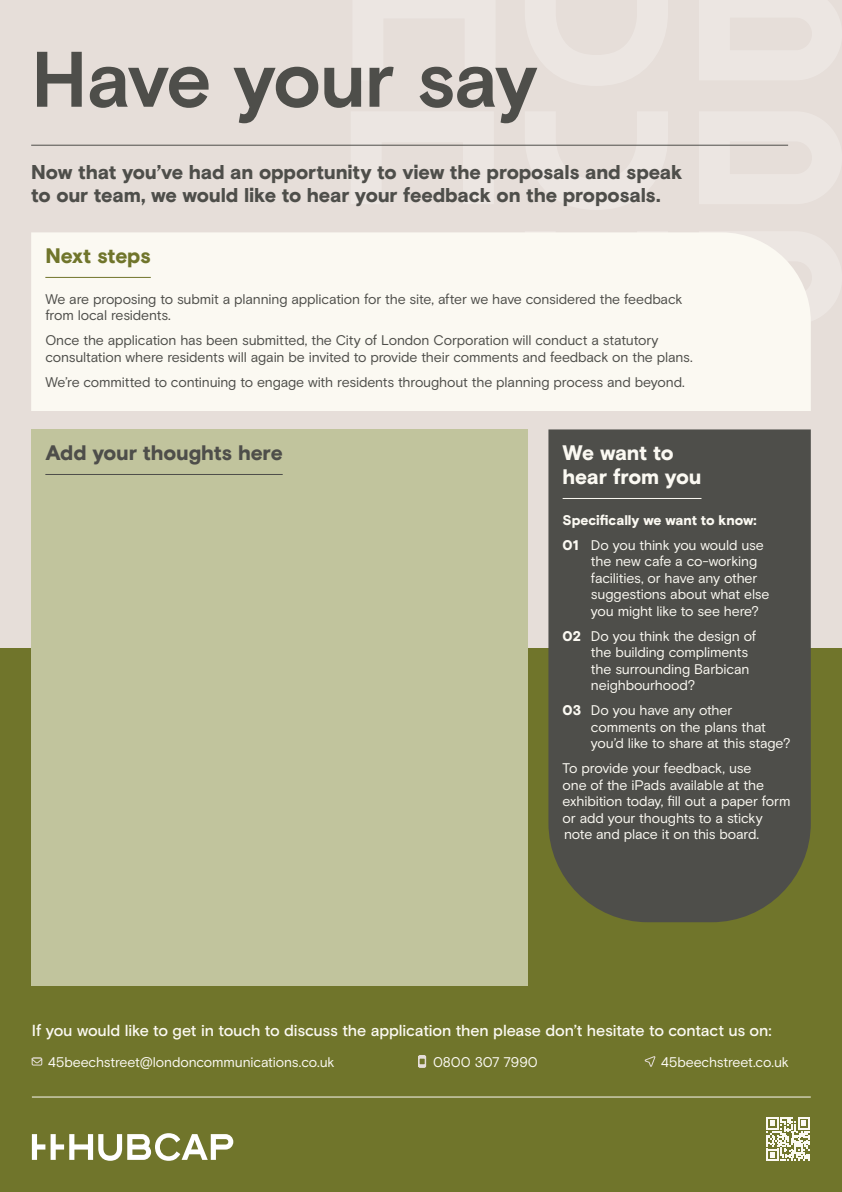
<style>
.page{position:relative;width:842px;height:1192px;background:#e6ded9}
.page>*{position:absolute;margin:0;border:0;box-sizing:border-box;transform-origin:0 0}
.title{font:700 78.5px "Basis Grotesque Arabic Pro";letter-spacing:-.03em;color:#4e4e4a}
.subheading{font:900 21px/24px "Basis Grotesque Arabic Pro";letter-spacing:-.015em;color:#fbf9f2}
.subheading-2{font:900 21px "Basis Grotesque Arabic Pro";letter-spacing:-.01em;color:#4e4e4a}
.subheading-3{font:900 21px "Basis Grotesque Arabic Pro";letter-spacing:-.01em;color:#70752b}
.sub{font:900 20px/23px "Basis Grotesque Arabic Pro";letter-spacing:-.01em;color:#4e4e4a}
.sub-2{font:500 16px "Basis Grotesque Pro";letter-spacing:-.01em;color:#fbf9f2}
.body_copy{font:14px/16.5px "Basis Grotesque Pro";letter-spacing:-.01em;color:#fbf9f2}
.body_copy-2{font:14px/16.5px "Basis Grotesque Pro";letter-spacing:-.01em;color:#4e4e4a}
.body_copy-3{font:900 14px "Basis Grotesque Arabic Pro";letter-spacing:-.01em;color:#fbf9f2}
.s1{font-family:"Basis Grotesque Arabic Pro";font-weight:900}
</style>
<div class="page">
<svg style="left:351px;top:144px;width:143px;height:1px"></svg>
<svg style="left:525px;top:144px;width:143px;height:1px"></svg>
<svg style="left:699px;top:144px;width:90px;height:2px"></svg>
<div style="left:0;top:648px;width:842px;height:544px;background:#70752b"></div>
<svg style="left:766px;top:1117px;width:44px;height:44px"></svg>
<svg style="left:32px;top:1133px;width:201px;height:28px"></svg>
<hr style="left:31px;top:145px;width:757px;height:1px;background:#4e4e4a">
<div style="left:31px;top:429px;width:496px;height:557px;background:#c1c49d"></div>
<div style="left:31px;top:232px;width:780px;height:179px;background:#fbf9f2"></div>
<hr style="left:45px;top:277px;width:106px;height:1px;background:#70752b">
<div style="left:548px;top:429px;width:263px;height:493px;background:#4e4e4a"></div>
<hr style="left:563px;top:498px;width:138px;height:1px;background:#fbf9f2">
<svg style="left:31px;top:1057px;width:11px;height:9px"></svg>
<svg style="left:645px;top:1056px;width:10px;height:11px"></svg>
<svg style="left:418px;top:1056px;width:8px;height:11px"></svg>
<hr style="left:32px;top:1097px;width:779px;height:1px;background:#fbf9f2">
<hr style="left:45px;top:474px;width:238px;height:1px;background:#4e4e4a">
<p class="title" style="left:31px;top:33px;width:508px">Have your say</p>
<p class="sub" style="left:31px;top:163px;width:653px">Now that you’ve had an opportunity to view the proposals and speak to our team, we would like to hear your feedback on the proposals.</p>
<p class="subheading-3" style="left:45px;top:243px;width:107px">Next steps</p>
<p class="body_copy-2" style="left:45px;top:291px;width:639px">We are proposing to submit a planning application for the site, after we have considered the feedback from local residents.</p>
<p class="body_copy-2" style="left:45px;top:332px;width:649px">Once the application has been submitted, the City of London Corporation will conduct a statutory consultation where residents will again be invited to provide their comments and feedback on the plans.</p>
<p class="body_copy-2" style="left:45px;top:374px;width:641px">We’re committed to continuing to engage with residents throughout the planning process and beyond.</p>
<p class="subheading-2" style="left:45px;top:440px;width:239px">Add your thoughts here</p>
<p class="subheading" style="left:563px;top:443px;width:140px">We want to hear from you</p>
<p class="body_copy-3" style="left:563px;top:511px;width:196px">Specifically we want to know:</p>
<p class="body_copy" style="left:591px;top:537px;width:180px;text-indent:-28px"><span class="s1">01</span> Do you think you would use the new cafe a co-working facilities, or have any other suggestions about what else you might like to see here?</p>
<p class="body_copy" style="left:591px;top:628px;width:167px;text-indent:-28px"><span class="s1">02</span> Do you think the design of the building compliments the surrounding Barbican neighbourhood?</p>
<p class="body_copy" style="left:591px;top:702px;width:201px;text-indent:-28px"><span class="s1">03</span> Do you have any other comments on the plans that you’d like to share at this stage?</p>
<p class="body_copy" style="left:563px;top:760px;width:229px">To provide your feedback, use<br>one of the iPads available at the exhibition today, fill out a paper form or add your thoughts to a sticky note and place it on this board.</p>
<p class="sub-2" style="left:32px;top:1021px;width:741px">If you would like to get in touch to discuss the application then please don’t hesitate to contact us on:</p>
<p class="body_copy" style="left:48px;top:1054px;width:288px">45beechstreet@londoncommunications.co.uk</p>
<p class="body_copy" style="left:433px;top:1054px;width:106px">0800 307 7990</p>
<p class="body_copy" style="left:661px;top:1054px;width:129px">45beechstreet.co.uk</p>
</div>
